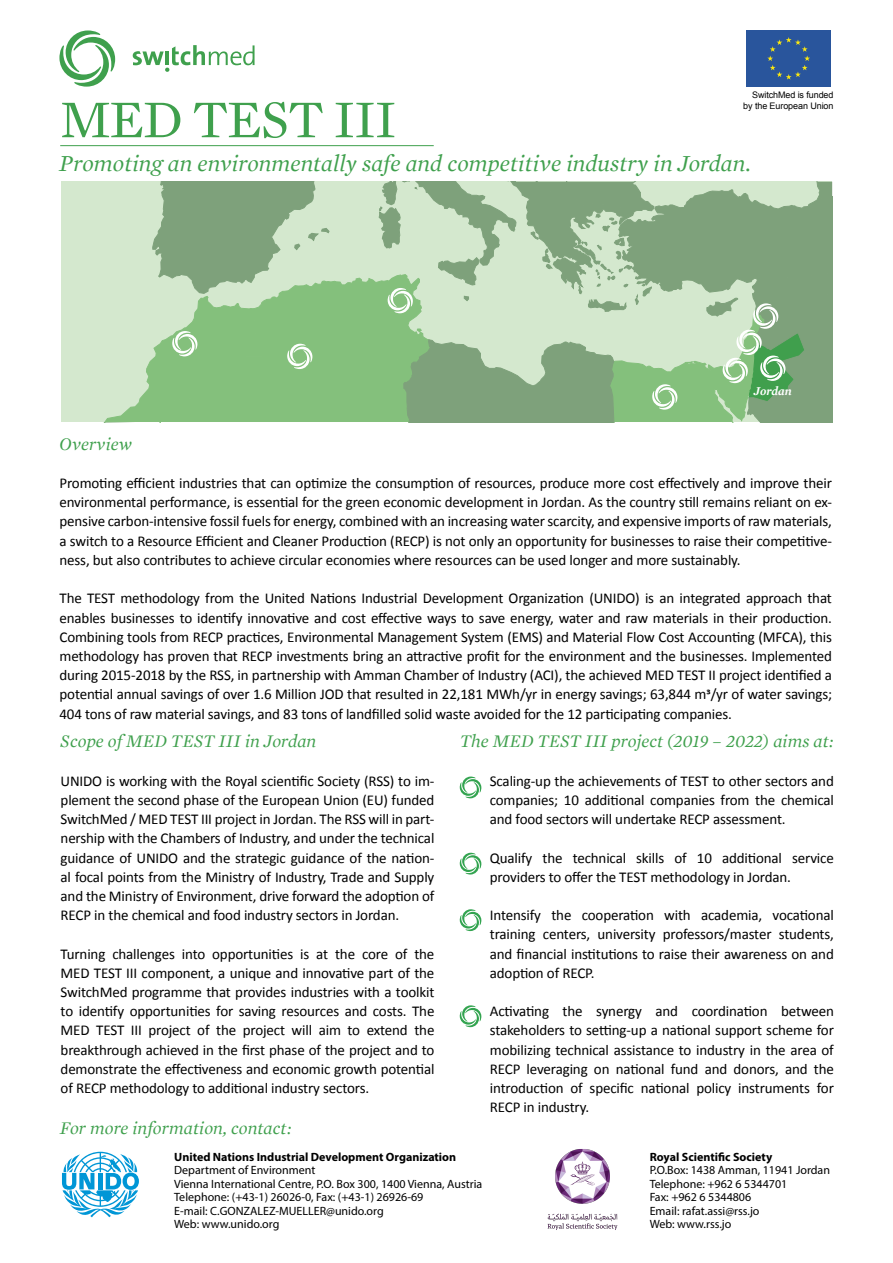
<style>
.page{position:relative;width:893px;height:1263px;background:#fff}
.page>*{position:absolute;margin:0;border:0;box-sizing:border-box;transform-origin:0 0}
.t1{font:54px "Mercury Text G1";letter-spacing:-.025em;color:#3fa04d}
.t2{font:italic 23.25px "Mercury Text G1";color:#3fa04d}
.t3{font:italic 18px "Mercury Text G1";color:#3fa04d}
.t4{font:15px/19.2px "Calibri";letter-spacing:-.01em;color:#000;text-align:justify}
.t5{font:italic 600 12.15px "Mercury Text G1";color:#fff}
.t6{font:12px/13.5px "Myriad Pro";color:#000}
.t7{font:700 12px "Myriad Pro";color:#000}
.t8{font:9px/10.8px "Arial";letter-spacing:-.01em;color:#000;text-align:right}
</style>
<div class="page">
<svg style="left:62px;top:1152px;width:77px;height:65px"></svg>
<svg style="left:59px;top:30px;width:56px;height:57px"></svg>
<svg style="left:133px;top:45px;width:122px;height:27px"></svg>
<div style="left:746px;top:30px;width:85px;height:57px;background:#29559c"></div>
<svg style="left:767px;top:37px;width:43px;height:43px"></svg>
<svg style="left:460px;top:776px;width:21px;height:22px"></svg>
<svg style="left:460px;top:853px;width:21px;height:21px"></svg>
<svg style="left:460px;top:909px;width:21px;height:22px"></svg>
<svg style="left:460px;top:1005px;width:21px;height:22px"></svg>
<hr style="left:60px;top:145px;width:374px;height:1px;background:#3fa04d">
<div style="left:61px;top:182px;width:771px;height:240px;background:#d4e8ce"></div>
<svg style="left:104px;top:182px;width:728px;height:240px"></svg>
<img style="left:547px;top:1149px;width:71px;height:81px">
<h1 class="t1" style="left:60px;top:88px;width:339px">MED TEST III</h1>
<p class="t8" style="left:743px;top:90px;width:92px">SwitchMed is funded by the European Union</p>
<h2 class="t2" style="left:60px;top:149px;width:693px">Promoting an environmentally safe and competitive industry in Jordan.</h2>
<p class="t5" style="left:754px;top:383px;width:39px">Jordan</p>
<p class="t3" style="left:60px;top:433px;width:74px">Overview</p>
<p class="t4" style="left:60px;top:473px;width:774px">Promoting efficient industries that can optimize the consumption of resources, produce more cost effectively and improve their environmental performance, is essential for the green economic development in Jordan. As the country still remains reliant on ex&shy;pensive carbon-intensive fossil fuels for energy, combined with an increasing water scarcity, and expensive imports of raw materials, a switch to a Resource Efficient and Cleaner Production (RECP) is not only an opportunity for businesses to raise their competitive&shy;ness, but also contributes to achieve circular economies where resources can be used longer and more sustainably.</p>
<p class="t4" style="left:60px;top:589px;width:774px">The TEST methodology from the United Nations Industrial Development Organization (UNIDO) is an integrated approach that enables businesses to identify innovative and cost effective ways to save energy, water and raw materials in their production.<br>Combining tools from RECP practices, Environmental Management System (EMS) and Material Flow Cost Accounting (MFCA), this methodology has proven that RECP investments bring an attractive profit for the environment and the businesses. Implemented during 2015-2018 by the RSS, in partnership with Amman Chamber of Industry (ACI), the achieved MED TEST II project identified a potential annual savings of over 1.6 Million JOD that resulted in 22,181 MWh/yr in energy savings; 63,844 m3/yr of water savings; 404 tons of raw material savings, and 83 tons of landfilled solid waste avoided for the 12 participating companies.</p>
<p class="t3" style="left:61px;top:731px;width:257px">Scope of MED TEST III in Jordan</p>
<p class="t4" style="left:61px;top:771px;width:375px">UNIDO is working with the Royal scientific Society (RSS) to im&shy;plement the second phase of the European Union (EU) funded SwitchMed / MED TEST III project in Jordan. The RSS will in part&shy;nership with the Chambers of Industry, and under the technical guidance of UNIDO and the strategic guidance of the nation&shy;al focal points from the Ministry of Industry, Trade and Supply and the Ministry of Environment, drive forward the adoption of RECP in the chemical and food industry sectors in Jordan.</p>
<p class="t4" style="left:61px;top:944px;width:375px">Turning challenges into opportunities is at the core of the MED TEST III component, a unique and innovative part of the SwitchMed programme that provides industries with a toolkit to identify opportunities for saving resources and costs. The MED TEST III project of the project will aim to extend the breakthrough achieved in the first phase of the project and to demonstrate the effectiveness and economic growth potential of RECP methodology to additional industry sectors.</p>
<p class="t3" style="left:60px;top:1117px;width:232px">For more information, contact:</p>
<p class="t3" style="left:460px;top:731px;width:375px">The MED TEST III project (2019 – 2022) aims at:</p>
<p class="t4" style="left:490px;top:771px;width:346px">Scaling-up the achievements of TEST to other sectors and companies; 10 additional companies from the chemical and food sectors will undertake RECP assessment.</p>
<p class="t4" style="left:490px;top:848px;width:346px">Qualify the technical skills of 10 additional service providers to offer the TEST methodology in Jordan.</p>
<p class="t4" style="left:490px;top:906px;width:346px">Intensify the cooperation with academia, vocational training centers, university professors/master students, and financial institutions to raise their awareness on and adoption of RECP.</p>
<p class="t4" style="left:490px;top:1002px;width:346px">Activating the synergy and coordination between stakeholders to setting-up a national support scheme for mobilizing technical assistance to industry in the area of RECP leveraging on national fund and donors, and the introduction of specific national policy instruments for RECP in industry.</p>
<p class="t7" style="left:174px;top:1149px;width:283px">United Nations Industrial Development Organization</p>
<p class="t6" style="left:174px;top:1163px;width:310px">Department of Environment<br>Vienna International Centre, P.O. Box 300, 1400 Vienna, Austria Telephone: (+43-1) 26026-0, Fax: (+43-1) 26926-69<br>E-mail: C.GONZALEZ-MUELLER@unido.org<br>Web: www.unido.org</p>
<p class="t7" style="left:650px;top:1149px;width:124px">Royal Scientific Society</p>
<p class="t6" style="left:650px;top:1163px;width:182px">P.O.Box: 1438 Amman, 11941 Jordan<br>Telephone: +962 6 5344701<br>Fax: +962 6 5344806<br>Email: rafat.assi@rss.jo<br>Web: www.rss.jo</p>
</div>
